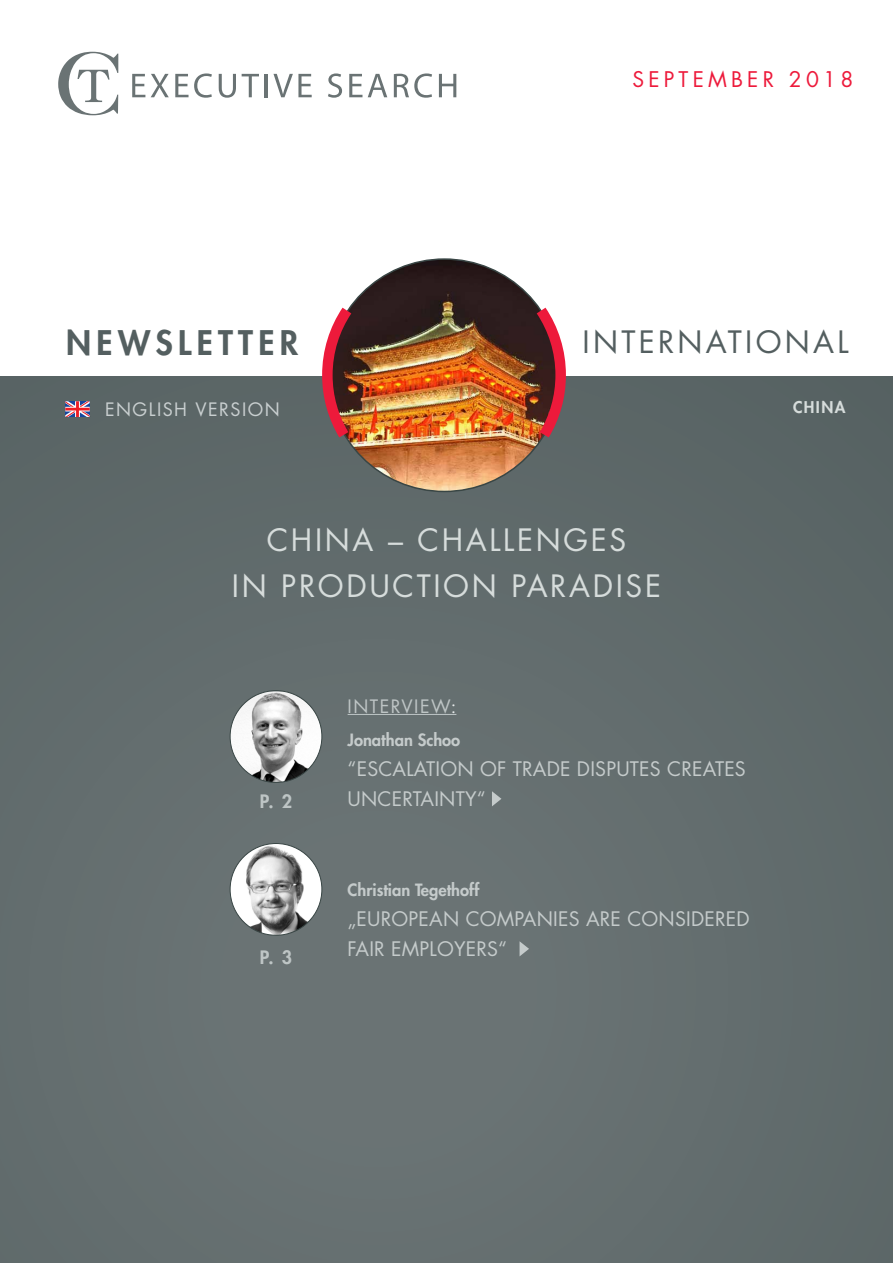
<style>
.page{position:relative;width:893px;height:1263px;background:#fff}
.page>*{position:absolute;margin:0;border:0;box-sizing:border-box;transform-origin:0 0}
.t1{font:800 33px "Futura Std";letter-spacing:.16em;color:#545f60}
.t2{font:30px/46.5px "Futura Std";letter-spacing:.09em;color:#d6dcdb;text-align:center}
.t3{font:30px "Futura Std";letter-spacing:.11em;color:#545f60}
.t4{font:21px "Futura Std";letter-spacing:.2em;color:#ed1a3b}
.t5{font:19.5px/30px "Futura Std";letter-spacing:.01em;color:#c5cbcb}
.t6{font:18px "Futura Std";letter-spacing:.08em;color:#c9cfd0}
.t7{font:18px "Futura Std";letter-spacing:.08em;color:#bec5c5}
.t8{font:800 18px "Futura Std";color:#bec5c5}
.t9{font:800 16.5px "Futura Std";color:#c5cbcb}
.t10{font:800 15.75px "Futura Std";letter-spacing:.09em;color:#d6dcdb}
.s1{color:#e7eaea}
</style>
<div class="page">
<div style="left:0;top:377px;width:893px;height:886px;background:#636d6e"></div>
<hr style="left:348px;top:714px;width:108px;height:1px;background:#bec5c5">
<svg style="left:492px;top:791px;width:9px;height:15px"></svg>
<svg style="left:520px;top:941px;width:9px;height:15px"></svg>
<svg style="left:58px;top:52px;width:60px;height:63px"></svg>
<svg style="left:132px;top:74px;width:13px;height:23px"></svg>
<svg style="left:151px;top:74px;width:18px;height:23px"></svg>
<svg style="left:175px;top:73px;width:37px;height:25px"></svg>
<svg style="left:219px;top:74px;width:17px;height:24px"></svg>
<svg style="left:242px;top:74px;width:17px;height:23px"></svg>
<hr style="left:265px;top:74px;width:3px;height:23px;background:#6a7374">
<svg style="left:273px;top:74px;width:39px;height:23px"></svg>
<svg style="left:328px;top:73px;width:14px;height:25px"></svg>
<svg style="left:349px;top:74px;width:13px;height:23px"></svg>
<svg style="left:368px;top:74px;width:19px;height:23px"></svg>
<svg style="left:394px;top:73px;width:38px;height:25px"></svg>
<svg style="left:439px;top:74px;width:17px;height:23px"></svg>
<svg style="left:65px;top:401px;width:25px;height:16px"></svg>
<img style="left:230px;top:692px;width:92px;height:89px">
<img style="left:230px;top:843px;width:92px;height:92px;border-radius:46px">
<img style="left:328px;top:259px;width:232px;height:232px;border-radius:116px">
<img style="left:317px;top:296px;width:44px;height:153px">
<img style="left:526px;top:296px;width:45px;height:153px">
<p class="t4" style="left:632px;top:66px;width:222px">SEPTEMBER 2018</p>
<h1 class="t1" style="left:66px;top:322px;width:233px">News lett er</h1>
<h2 class="t3" style="left:583px;top:323px;width:268px">I NTERNATIONAL</h2>
<p class="t6" style="left:105px;top:397px;width:176px">ENGLISH VERSION</p>
<p class="t10" style="left:793px;top:397px;width:54px">China</p>
<h2 class="t2" style="left:232px;top:517px;width:431px">CHINA – CHALLENGES<br>IN PRODUCTION PARADISE</h2>
<p class="t8" style="left:260px;top:790px;width:34px">P. 2</p>
<p class="t8" style="left:260px;top:945px;width:34px">P. 3</p>
<p class="t7" style="left:348px;top:694px;width:110px">I NTERVIEW<span class="s1">:</span></p>
<p class="t9" style="left:348px;top:730px;width:114px">Jonathan Schoo</p>
<p class="t5" style="left:348px;top:754px;width:400px">“ESCALATION OF TRADE DISPUTES CREATES<br>UNC ERTAINTY“</p>
<p class="t9" style="left:348px;top:880px;width:133px">Christian Tegethoff</p>
<p class="t5" style="left:348px;top:904px;width:404px">„EUROPEAN COMPANIES ARE CONSIDERED<br>FAIR EMPLOYERS“</p>
</div>
